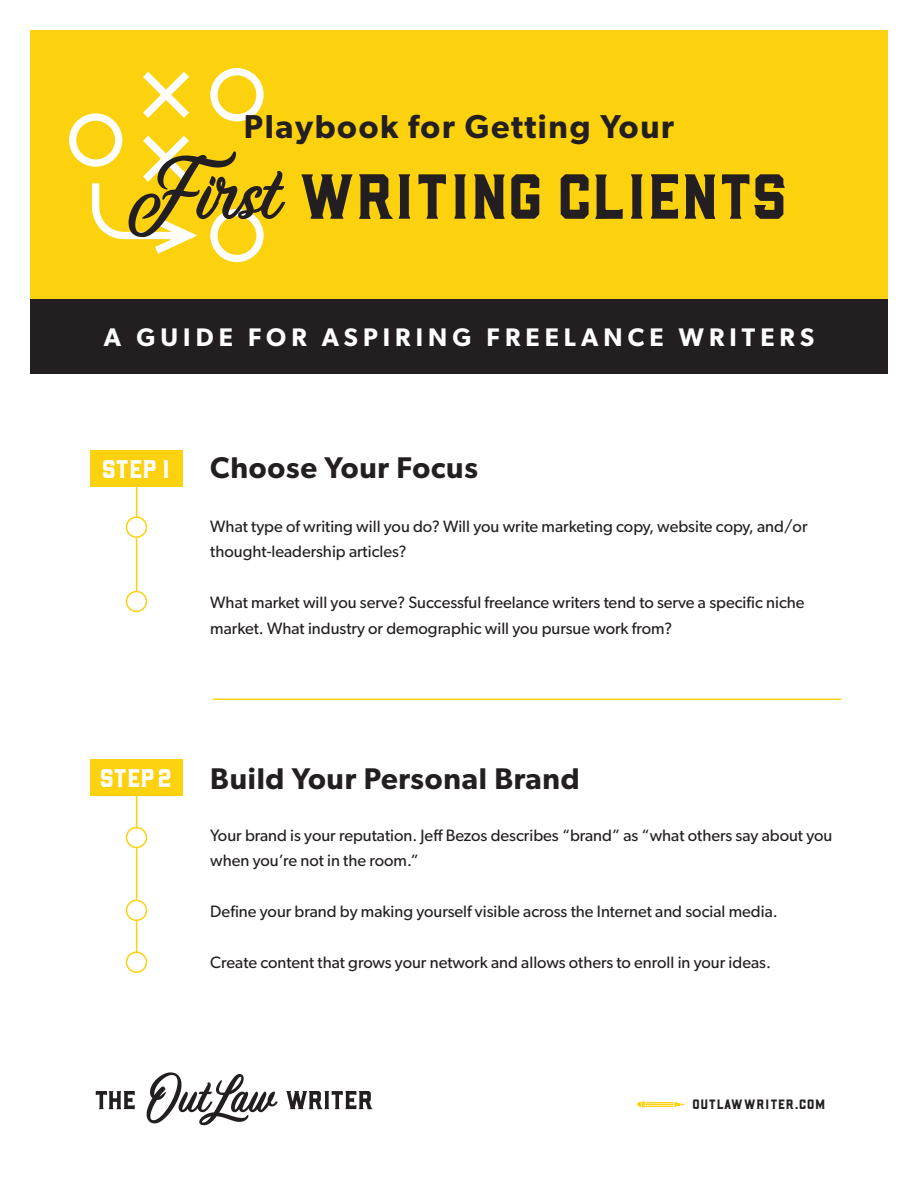
<style>
.page{position:relative;width:918px;height:1188px;background:#fff}
.page>*{position:absolute;margin:0;border:0;box-sizing:border-box;transform-origin:0 0}
.t1{font:63.75px "Barley";letter-spacing:.03em;color:#231f20}
.t2{font:600 33.15px "Gibson";letter-spacing:.05em;color:#231f20}
.t3{font:600 30px "Gibson";letter-spacing:.025em;color:#231f20}
.t4{font:600 25.5px "Gibson";letter-spacing:.2em;color:#fff}
.t5{font:25.5px "Barley";letter-spacing:.025em;color:#fff}
.t6{font:16.5px/25.5px "Gibson";color:#231f20}
.t7{font:13.5px "Barley";letter-spacing:.075em;color:#231f20}
.s1{font-family:"Machineat Demo";font-size:66.3px}
</style>
<div class="page">
<div style="left:90px;top:450px;width:92px;height:37px;background:#fcd10d"></div>
<div style="left:90px;top:759px;width:92px;height:37px;background:#fcd10d"></div>
<div style="left:30px;top:30px;width:858px;height:270px;background:#fcd10d"></div>
<div style="left:30px;top:300px;width:858px;height:74px;background:#231f20"></div>
<div style="left:126px;top:516px;width:21px;height:22px;border:2px solid #fcd10d;border-radius:50%"></div>
<div style="left:126px;top:827px;width:21px;height:21px;border:2px solid #fcd10d;border-radius:50%"></div>
<div style="left:126px;top:591px;width:21px;height:21px;border:2px solid #fcd10d;border-radius:50%"></div>
<svg style="left:125px;top:899px;width:23px;height:23px"></svg>
<svg style="left:125px;top:951px;width:23px;height:22px"></svg>
<hr style="left:136px;top:538px;width:1px;height:53px;background:#fcd10d">
<hr style="left:136px;top:847px;width:1px;height:53px;background:#fcd10d">
<hr style="left:136px;top:920px;width:1px;height:33px;background:#fcd10d">
<hr style="left:136px;top:486px;width:1px;height:31px;background:#fcd10d">
<hr style="left:136px;top:795px;width:1px;height:33px;background:#fcd10d">
<hr style="left:213px;top:699px;width:628px;height:1px;background:#fcd10d">
<svg style="left:210px;top:209px;width:54px;height:53px"></svg>
<svg style="left:210px;top:68px;width:54px;height:53px"></svg>
<svg style="left:69px;top:72px;width:128px;height:182px"></svg>
<svg style="left:96px;top:1091px;width:39px;height:18px"></svg>
<svg style="left:286px;top:1091px;width:87px;height:18px"></svg>
<svg style="left:147px;top:1072px;width:131px;height:53px"></svg>
<svg style="left:637px;top:1101px;width:48px;height:6px"></svg>
<p class="t2" style="left:244px;top:107px;width:432px">Playbook for Getting Your</p>
<p class="t1" style="left:128px;top:152px;width:663px"><span class="s1">First</span> WRITING CLIENTS</p>
<p class="t4" style="left:104px;top:322px;width:712px">A GUIDE FOR ASPIRING FREELANCE WRITERS</p>
<p class="t5" style="left:103px;top:451px;width:69px">STEP 1</p>
<p class="t3" style="left:210px;top:450px;width:269px">Choose Your Focus</p>
<p class="t6" style="left:210px;top:513px;width:599px">What type of writing will you do? Will you write marketing copy, website copy, and/or thought-leadership articles?</p>
<p class="t6" style="left:210px;top:589px;width:596px">What market will you serve? Successful freelance writers tend to serve a specific niche market. What industry or demographic will you pursue work from?</p>
<p class="t5" style="left:101px;top:760px;width:73px">STEP 2</p>
<p class="t3" style="left:210px;top:761px;width:371px">Build Your Personal Brand</p>
<p class="t6" style="left:210px;top:822px;width:624px">Your brand is your reputation. Jeff Bezos describes “brand” as “what others say about you when you’re not in the room.”</p>
<p class="t6" style="left:210px;top:898px;width:569px">Define your brand by making yourself visible across the Internet and social media.</p>
<p class="t6" style="left:210px;top:949px;width:562px">Create content that grows your network and allows others to enroll in your ideas.</p>
<p class="t7" style="left:693px;top:1095px;width:134px">OUTLAWWRITER.COM</p>
</div>
